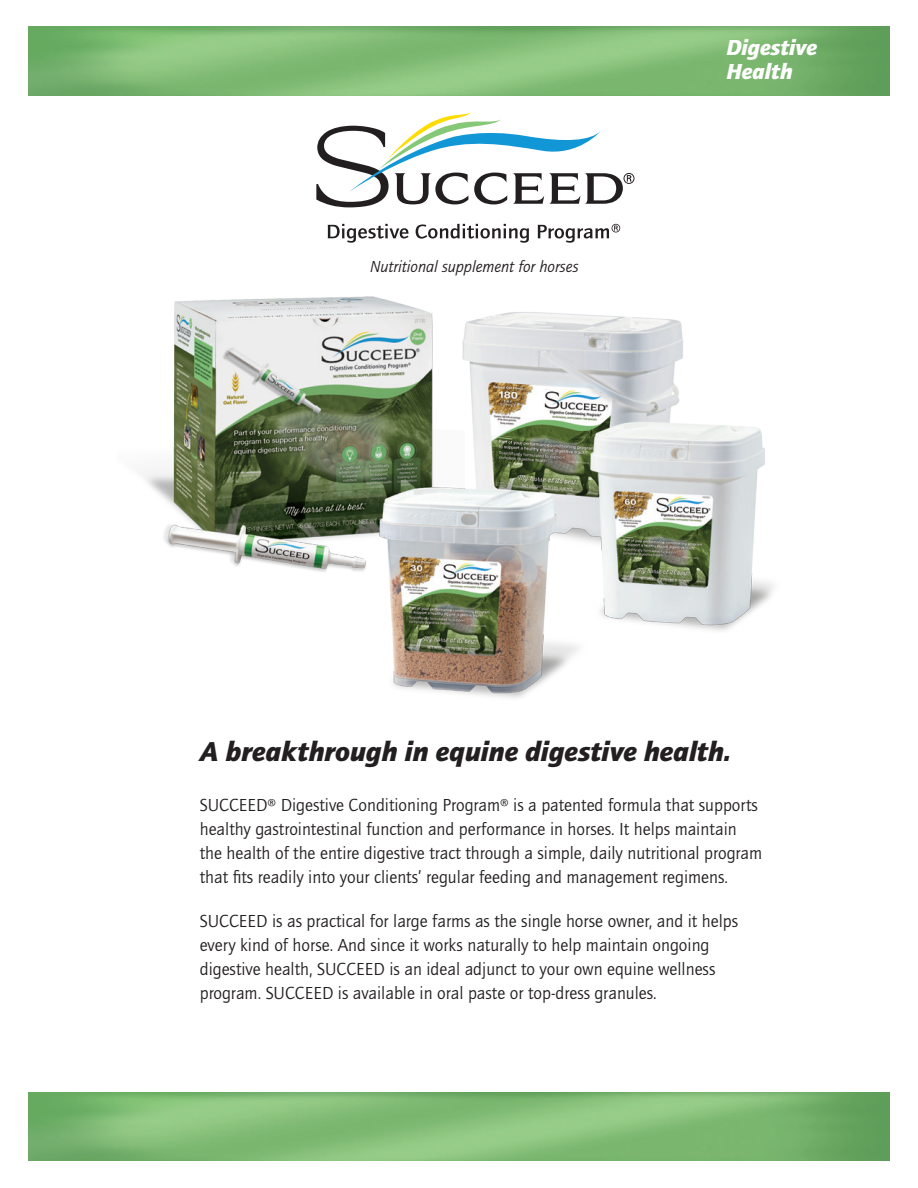
<style>
.page{position:relative;width:918px;height:1188px;background:#fff}
.page>*{position:absolute;margin:0;border:0;box-sizing:border-box;transform-origin:0 0}
.t1{font:italic 900 28.35px "Quay Sans";color:#231f20}
.t2{font:italic 900 22.5px/24px "Quay Sans";color:#fff}
.t3{font:18px/24px "Quay Sans";color:#231f20}
.t4{font:italic 16.5px "Quay Sans";letter-spacing:-.005em;color:#231f20}
</style>
<div class="page">
<svg style="left:328px;top:224px;width:81px;height:19px"></svg>
<svg style="left:416px;top:224px;width:113px;height:19px"></svg>
<svg style="left:316px;top:112px;width:318px;height:95px"></svg>
<svg style="left:538px;top:224px;width:82px;height:19px"></svg>
<img style="left:28px;top:1092px;width:862px;height:69px">
<img style="left:28px;top:27px;width:862px;height:69px">
<img style="left:143px;top:296px;width:631px;height:402px">
<p class="t4" style="left:370px;top:258px;width:210px">Nutritional supplement for horses</p>
<p class="t2" style="left:726px;top:35px;width:92px">Digestive<br>Health</p>
<p class="t1" style="left:200px;top:734px;width:533px">A breakthrough in equine digestive health.</p>
<p class="t3" style="left:200px;top:794px;width:564px">SUCCEED® Digestive Conditioning Program® is a patented formula that supports healthy gastrointestinal function and performance in horses. It helps maintain the health of the entire digestive tract through a simple, daily nutritional program that fits readily into your clients’ regular feeding and management regimens.</p>
<p class="t3" style="left:200px;top:909px;width:540px">SUCCEED is as practical for large farms as the single horse owner, and it helps every kind of horse. And since it works naturally to help maintain ongoing digestive health, SUCCEED is an ideal adjunct to your own equine wellness program. SUCCEED is available in oral paste or top-dress granules.</p>
</div>
